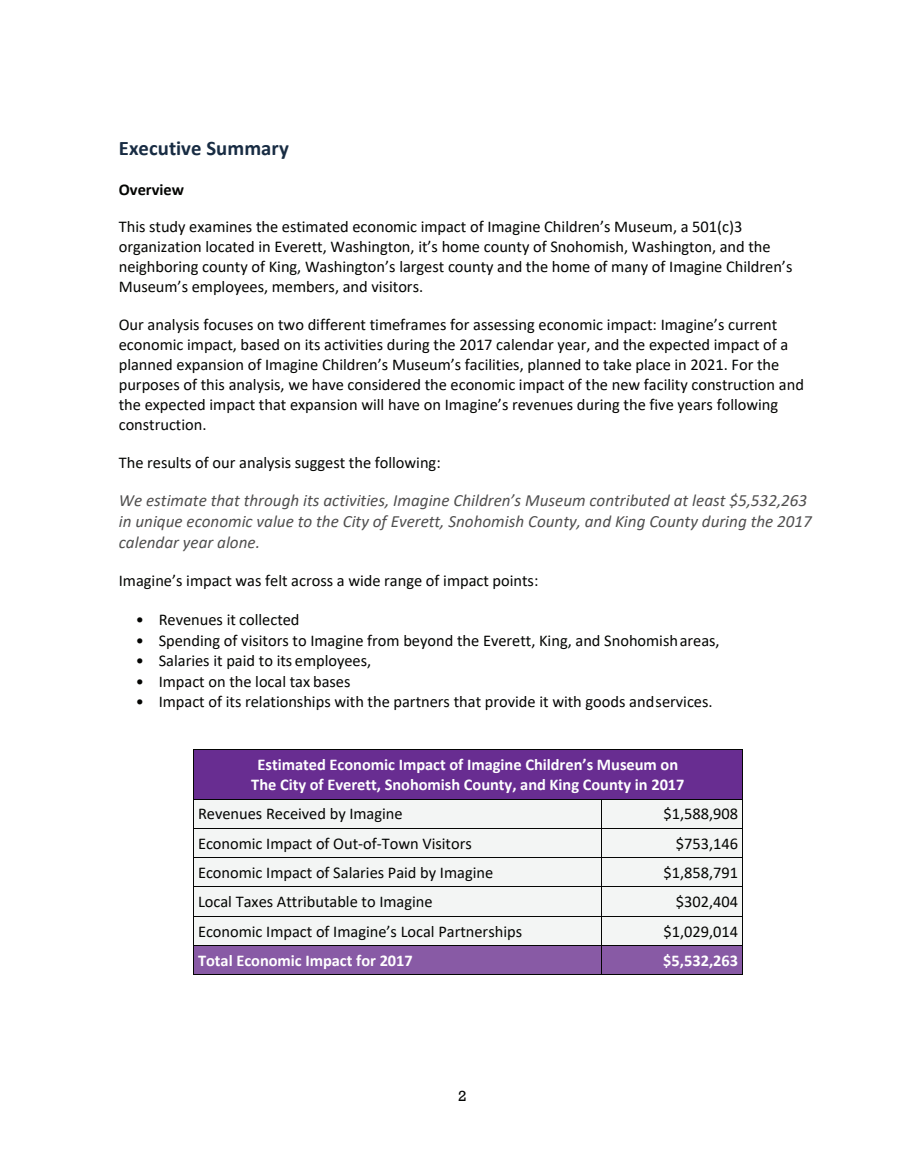
<style>
.page{position:relative;width:917px;height:1175px;background:#fff}
.page>*{position:absolute;margin:0;border:0;box-sizing:border-box;transform-origin:0 0}
.t1{font:700 20.7px "Calibri";letter-spacing:.005em;color:#182c43}
.t2{font:italic 17.1px/21px "Calibri";color:#504f4f}
.t3{font:16.35px/20px "Calibri";color:#040503}
.t4{font:700 16.35px/20px "Calibri";color:#fff;text-align:center}
.t5{font:700 16.35px "Calibri";color:#040503}
.t6{font:15px "Rockwell";color:#040504;scale:1.05 1}
</style>
<div class="page">
<div style="left:194px;top:750px;width:547px;height:48px;background:#682d91"></div>
<hr style="left:194px;top:749px;width:547px;height:1px;background:#040504">
<hr style="left:193px;top:750px;width:1px;height:48px;background:#040504">
<hr style="left:741px;top:750px;width:1px;height:48px;background:#040504">
<div style="left:194px;top:799px;width:407px;height:28px;background:#f3f5f4"></div>
<div style="left:601px;top:799px;width:140px;height:28px;background:#f3f5f4"></div>
<hr style="left:194px;top:798px;width:407px;height:1px;background:#040504">
<hr style="left:601px;top:798px;width:140px;height:1px;background:#040504">
<div style="left:194px;top:828px;width:407px;height:29px;background:#f3f5f4"></div>
<div style="left:601px;top:828px;width:140px;height:29px;background:#f3f5f4"></div>
<hr style="left:194px;top:827px;width:407px;height:1px;background:#040504">
<hr style="left:601px;top:827px;width:140px;height:1px;background:#040504">
<div style="left:194px;top:857px;width:407px;height:29px;background:#f3f5f4"></div>
<div style="left:601px;top:857px;width:140px;height:29px;background:#f3f5f4"></div>
<hr style="left:194px;top:857px;width:407px;height:1px;background:#040504">
<hr style="left:601px;top:857px;width:140px;height:1px;background:#040504">
<div style="left:194px;top:887px;width:407px;height:28px;background:#f3f5f4"></div>
<div style="left:601px;top:887px;width:140px;height:28px;background:#f3f5f4"></div>
<hr style="left:194px;top:886px;width:407px;height:1px;background:#040504">
<hr style="left:601px;top:886px;width:140px;height:1px;background:#040504">
<div style="left:194px;top:916px;width:407px;height:29px;background:#f3f5f4"></div>
<div style="left:601px;top:916px;width:140px;height:29px;background:#f3f5f4"></div>
<hr style="left:194px;top:915px;width:407px;height:1px;background:#040504">
<hr style="left:601px;top:915px;width:140px;height:1px;background:#040504">
<div style="left:194px;top:945px;width:407px;height:29px;background:#885aa5"></div>
<div style="left:601px;top:945px;width:140px;height:29px;background:#885aa5"></div>
<hr style="left:194px;top:945px;width:407px;height:1px;background:#040504">
<hr style="left:601px;top:945px;width:140px;height:1px;background:#040504">
<svg style="left:193px;top:798px;width:1px;height:177px"></svg>
<hr style="left:194px;top:974px;width:407px;height:1px;background:#040504">
<svg style="left:601px;top:798px;width:1px;height:176px"></svg>
<hr style="left:601px;top:974px;width:140px;height:1px;background:#040504">
<svg style="left:741px;top:798px;width:1px;height:177px"></svg>
<p class="t1" style="left:119px;top:134px;width:171px">Executive Summary</p>
<p class="t5" style="left:119px;top:177px;width:67px">Overview</p>
<p class="t3" style="left:119px;top:216px;width:675px">This study examines the estimated economic impact of Imagine Children’s Museum, a 501(c)3 organization located in Everett, Washington, it’s home county of Snohomish, Washington, and the neighboring county of King, Washington’s largest county and the home of many of Imagine Children’s Museum’s employees, members, and visitors.</p>
<p class="t3" style="left:119px;top:314px;width:686px">Our analysis focuses on two different timeframes for assessing economic impact: Imagine’s current economic impact, based on its activities during the 2017 calendar year, and the expected impact of a planned expansion of Imagine Children’s Museum’s facilities, planned to take place in 2021. For the purposes of this analysis, we have considered the economic impact of the new facility construction and the expected impact that expansion will have on Imagine’s revenues during the five years following construction.</p>
<p class="t3" style="left:119px;top:452px;width:323px">The results of our analysis suggest the following:</p>
<p class="t2" style="left:119px;top:489px;width:694px">We estimate that through its activities, Imagine Children’s Museum contributed at least $5,532,263 in unique economic value to the City of Everett, Snohomish County, and King County during the 2017 calendar year alone.</p>
<p class="t3" style="left:119px;top:570px;width:421px">Imagine’s impact was felt across a wide range of impact points:</p>
<p class="t3" style="left:136px;top:609px;width:165px">• Revenues it collected</p>
<p class="t3" style="left:136px;top:630px;width:585px">• Spending of visitors to Imagine from beyond the Everett, King, and Snohomishareas,</p>
<p class="t3" style="left:136px;top:650px;width:237px">• Salaries it paid to its employees,</p>
<p class="t3" style="left:136px;top:671px;width:216px">• Impact on the local tax bases</p>
<p class="t3" style="left:136px;top:691px;width:578px">• Impact of its relationships with the partners that provide it with goods andservices.</p>
<p class="t4" style="left:251px;top:754px;width:435px">Estimated Economic Impact of Imagine Children’s Museum on<br>The City of Everett, Snohomish County, and King County in 2017</p>
<p class="t3" style="left:198px;top:803px;width:206px">Revenues Received by Imagine</p>
<p class="t3" style="left:663px;top:803px;width:76px">$1,588,908</p>
<p class="t3" style="left:198px;top:833px;width:275px">Economic Impact of Out-of-Town Visitors</p>
<p class="t3" style="left:675px;top:833px;width:64px">$753,146</p>
<p class="t3" style="left:198px;top:862px;width:296px">Economic Impact of Salaries Paid by Imagine</p>
<p class="t3" style="left:663px;top:862px;width:76px">$1,858,791</p>
<p class="t3" style="left:198px;top:891px;width:236px">Local Taxes Attributable to Imagine</p>
<p class="t3" style="left:675px;top:891px;width:64px">$302,404</p>
<p class="t3" style="left:198px;top:920px;width:325px">Economic Impact of Imagine’s Local Partnerships</p>
<p class="t3" style="left:663px;top:920px;width:76px">$1,029,014</p>
<p class="t4" style="left:198px;top:950px;width:216px">Total Economic Impact for 2017</p>
<p class="t4" style="left:663px;top:950px;width:76px">$5,532,263</p>
<p class="t6" style="left:458px;top:1087px;width:10px">2</p>
</div>
